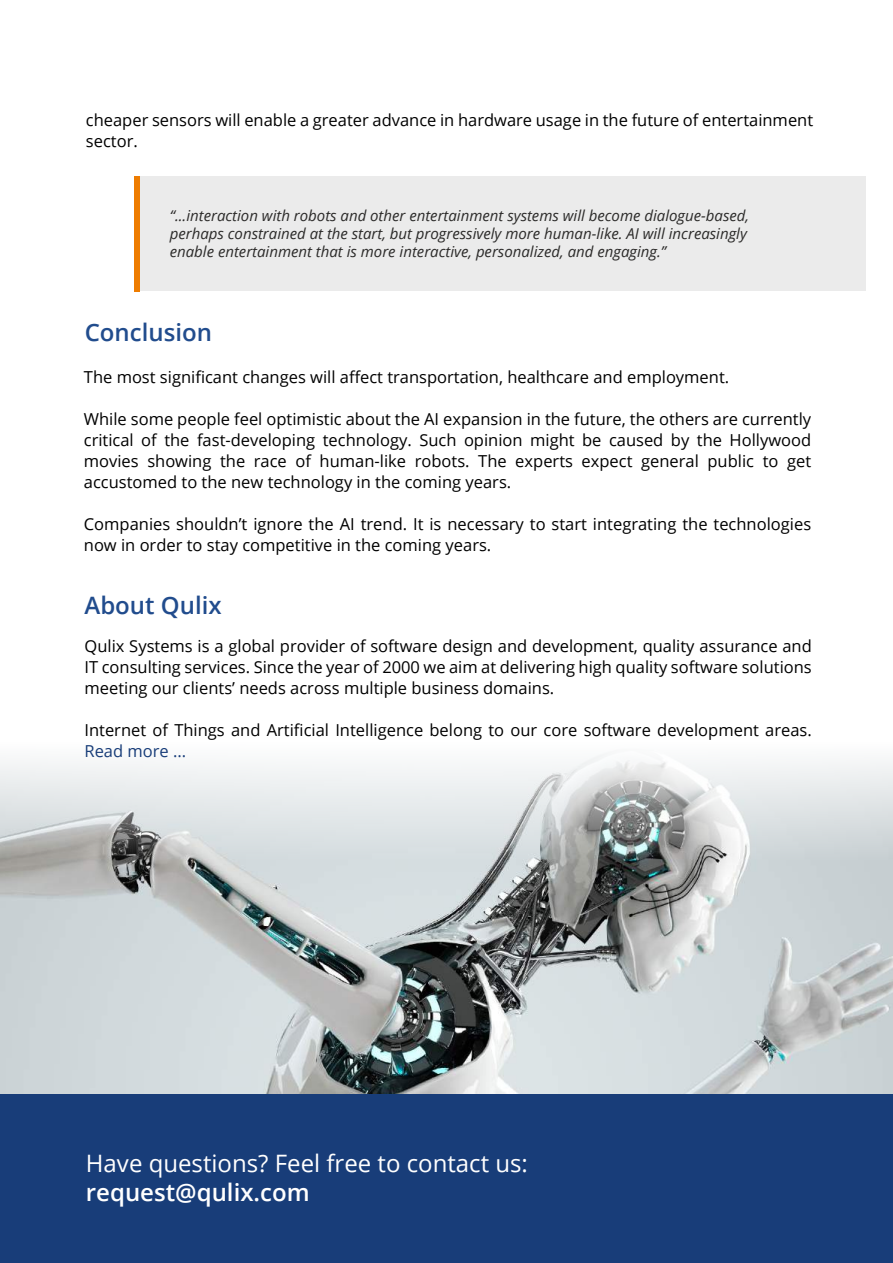
<style>
.page{position:relative;width:893px;height:1263px;background:#fff}
.page>*{position:absolute;margin:0;border:0;box-sizing:border-box;transform-origin:0 0}
.t1{font:24px "Open Sans";color:#fff}
.t2{font:600 24px "Open Sans";color:#214c8d}
.t3{font:600 24px "Open Sans";color:#fff}
.t4{font:16.5px/21px "Open Sans";color:#000;text-align:justify}
.t5{font:16.5px "Open Sans";color:#183d79}
.t6{font:italic 15px/18px "Open Sans";color:#2b2a29}
</style>
<div class="page">
<img style="left:0;top:861px;width:893px;height:233px">
<svg style="left:0;top:754px;width:893px;height:107px"></svg>
<div style="left:0;top:1094px;width:893px;height:169px;background:#183d79"></div>
<div style="left:135px;top:177px;width:730px;height:114px;background:#ebebeb"></div>
<div style="left:134px;top:177px;width:6px;height:115px;background:#ee7c00"></div>
<p class="t4" style="left:86px;top:109px;width:729px">cheaper sensors will enable a greater advance in hardware usage in the future of entertainment sector.</p>
<p class="t6" style="left:170px;top:206px;width:581px">“...interaction with robots and other entertainment systems will become dialogue-based, perhaps constrained at the start, but progressively more human-like. AI will increasingly enable entertainment that is more interactive, personalized, and engaging.”</p>
<h1 class="t2" style="left:85px;top:316px;width:129px">Conclusion</h1>
<p class="t4" style="left:84px;top:366px;width:647px">The most significant changes will affect transportation, healthcare and employment.</p>
<p class="t4" style="left:84px;top:408px;width:729px">While some people feel optimistic about the AI expansion in the future, the others are currently critical of the fast-developing technology. Such opinion might be caused by the Hollywood movies showing the race of human-like robots. The experts expect general public to get accustomed to the new technology in the coming years.</p>
<p class="t4" style="left:84px;top:513px;width:729px">Companies shouldn’t ignore the AI trend. It is necessary to start integrating the technologies now in order to stay competitive in the coming years.</p>
<h1 class="t2" style="left:85px;top:589px;width:139px">About Qulix</h1>
<p class="t4" style="left:85px;top:635px;width:729px">Qulix Systems is a global provider of software design and development, quality assurance and IT consulting services. Since the year of 2000 we aim at delivering high quality software solutions meeting our clients’ needs across multiple business domains.</p>
<p class="t4" style="left:85px;top:719px;width:729px">Internet of Things and Artificial Intelligence belong to our core software development areas.</p>
<p class="t5" style="left:85px;top:740px;width:103px">Read more ...</p>
<h1 class="t1" style="left:86px;top:1147px;width:444px">Have questions? Feel free to contact us:</h1>
<h1 class="t3" style="left:86px;top:1176px;width:225px">request@qulix.com</h1>
</div>
